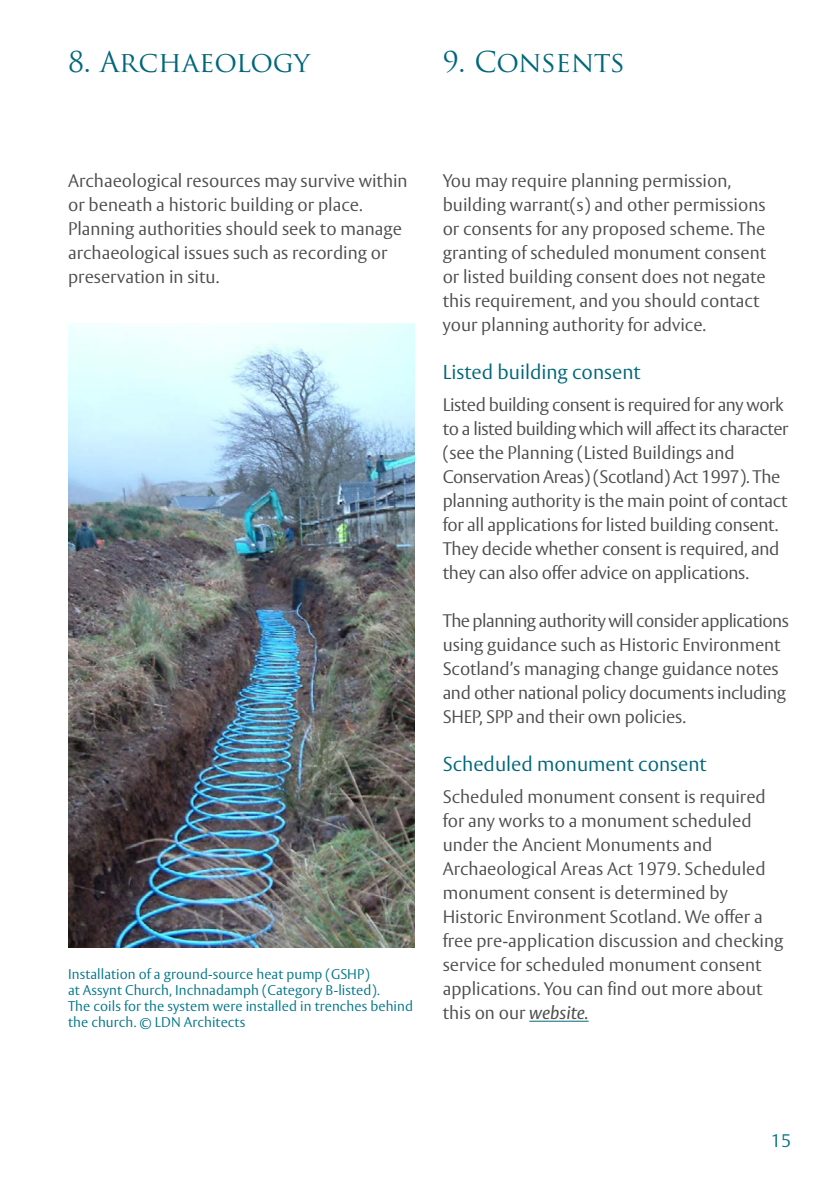
<style>
.page{position:relative;width:840px;height:1191px;background:#fff}
.page>*{position:absolute;margin:0;border:0;box-sizing:border-box;transform-origin:0 0}
.t1{font:28px "Trajan Pro";letter-spacing:-.005em;color:#00677a}
.t2{font:300 20px "HS Vesta";color:#00677a}
.t3{font:300 18px/24px "HS Vesta";color:#4d4d4f}
.t4{font:300 18px "HS Vesta";color:#007689}
.t5{font:300 14px/16px "HS Vesta";letter-spacing:.005em;color:#007689}
.s1{font-weight:400;font-style:italic}
</style>
<div class="page">
<img style="left:68px;top:323px;width:346px;height:624px">
<hr style="left:529px;top:1020px;width:59px;height:1px;background:#00677a">
<h1 class="t1" style="left:68px;top:44px;width:243px">8. Archaeology</h1>
<h1 class="t1" style="left:442px;top:44px;width:184px">9. Consents</h1>
<p class="t3" style="left:68px;top:170px;width:341px">Archaeological resources may survive within or beneath a historic building or place.<br>Planning authorities should seek to manage archaeological issues such as recording or preservation in situ.</p>
<p class="t5" style="left:68px;top:967px;width:346px">Installation of a ground-source heat pump (GSHP)<br>at Assynt Church, Inchnadamph (Category B-listed).<br>The coils for the system were installed in trenches behind the church. © LDN Architects</p>
<p class="t3" style="left:442px;top:170px;width:325px">You may require planning permission, building warrant(s) and other permissions or consents for any proposed scheme. The granting of scheduled monument consent or listed building consent does not negate this requirement, and you should contact your planning authority for advice.</p>
<p class="t2" style="left:442px;top:360px;width:199px">Listed building consent</p>
<p class="t3" style="left:442px;top:394px;width:347px">Listed building consent is required for any work to a listed building which will affect its character (see the Planning (Listed Buildings and Conservation Areas) (Scotland) Act 1997). The planning authority is the main point of contact for all applications for listed building consent.<br>They decide whether consent is required, and they can also offer advice on applications.</p>
<p class="t3" style="left:442px;top:610px;width:347px">The planning authority will consider applications using guidance such as Historic Environment Scotland’s managing change guidance notes and other national policy documents including SHEP, SPP and their own policies.</p>
<p class="t2" style="left:442px;top:752px;width:265px">Scheduled monument consent</p>
<p class="t3" style="left:442px;top:786px;width:342px">Scheduled monument consent is required for any works to a monument scheduled under the Ancient Monuments and Archaeological Areas Act 1979. Scheduled monument consent is determined by Historic Environment Scotland. We offer a free pre-application discussion and checking service for scheduled monument consent applications. You can find out more about this on our <span class="s1">website.</span></p>
<p class="t4" style="left:770px;top:1130px;width:22px">15</p>
</div>
